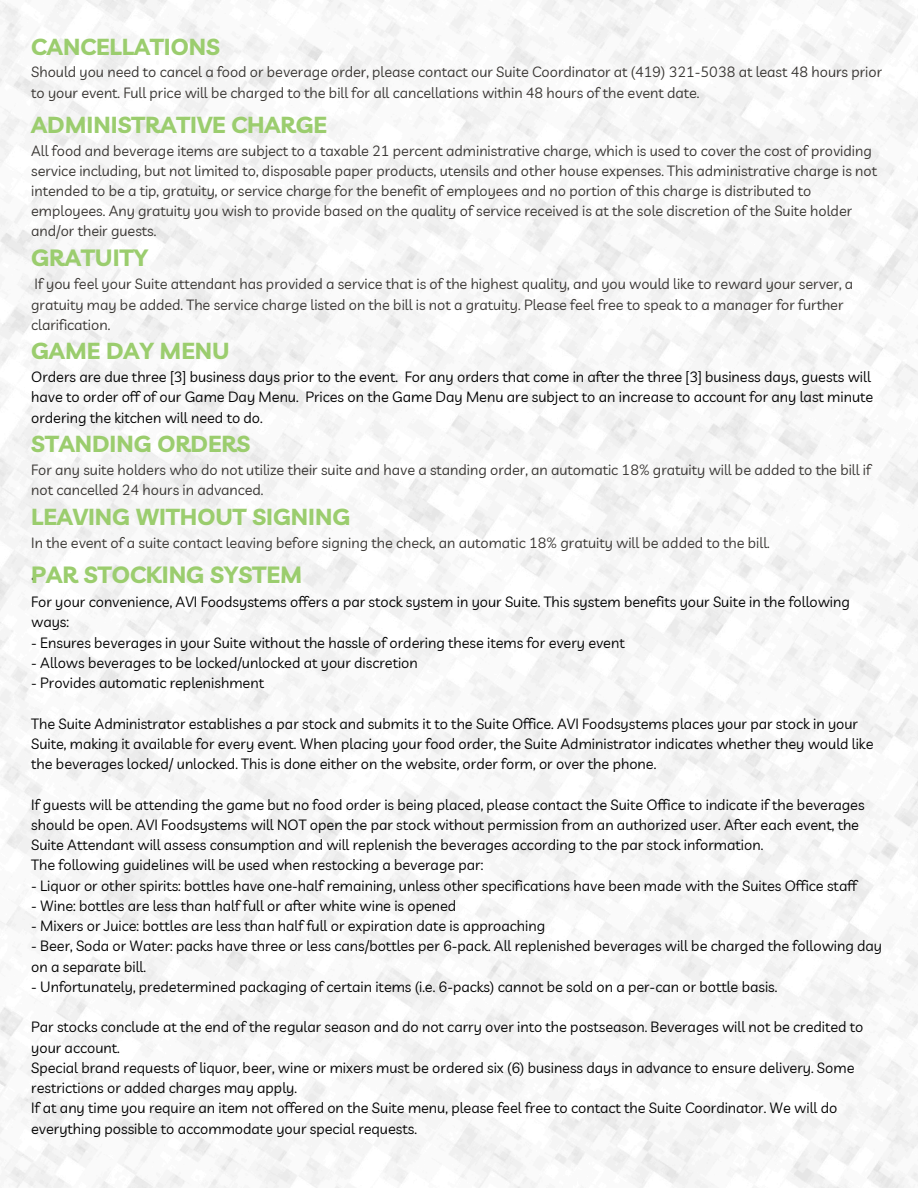
<style>
.page{position:relative;width:918px;height:1188px;background:#fff}
.page>*{position:absolute;margin:0;border:0;box-sizing:border-box;transform-origin:0 0}
.t1{font:700 23.55px "Livvic";color:#9bcd6e}
.t2{font:700 23.4px "Livvic";color:#9bcd6e}
.t3{font:700 23.1px "Livvic";color:#9bcd6e}
.t4{font:14.55px/20.2px "Livvic";color:#000}
.t5{font:14.55px/20.2px "Livvic";color:#383532}
.s1{font-weight:400;font-size:23.1px;color:#383532}
</style>
<div class="page">
<h3 class="t3" style="left:31px;top:31px;width:190px">CANCELLATIONS</h3>
<p class="t5" style="left:31px;top:62px;width:852px">Should you need to cancel a food or beverage order, please contact our Suite Coordinator at (419) 321-5038 at least 48 hours prior to your event. Full price will be charged to the bill for all cancellations within 48 hours of the event date.</p>
<h3 class="t3" style="left:31px;top:109px;width:297px">ADMINISTRATIVE CHARGE</h3>
<p class="t5" style="left:31px;top:140px;width:847px">All food and beverage items are subject to a taxable 21 percent administrative charge, which is used to cover the cost of providing service including, but not limited to, disposable paper products, utensils and other house expenses. This administrative charge is not intended to be a tip, gratuity, or service charge for the benefit of employees and no portion of this charge is distributed to employees. Any gratuity you wish to provide based on the quality of service received is at the sole discretion of the Suite holder and/or their guests.</p>
<h1 class="t1" style="left:31px;top:242px;width:118px">GRATUITY</h1>
<p class="t5" style="left:31px;top:274px;width:824px">If you feel your Suite attendant has provided a service that is of the highest quality, and you would like to reward your server, a gratuity may be added. The service charge listed on the bill is not a gratuity. Please feel free to speak to a manager for further clarification.</p>
<h3 class="t3" style="left:31px;top:336px;width:200px">GAME DAY MENU</h3>
<p class="t4" style="left:31px;top:367px;width:844px">Orders are due three [3] business days prior to the event. For any orders that come in after the three [3] business days, guests will have to order off of our Game Day Menu. Prices on the Game Day Menu are subject to an increase to account for any last minute ordering the kitchen will need to do.</p>
<h3 class="t3" style="left:31px;top:429px;width:221px">STANDING ORDERS</h3>
<p class="t5" style="left:31px;top:459px;width:841px">For any suite holders who do not utilize their suite and have a standing order, an automatic 18% gratuity will be added to the bill if not cancelled 24 hours in advanced.</p>
<h3 class="t3" style="left:31px;top:501px;width:320px">LEAVING WITHOUT SIGNING</h3>
<p class="t5" style="left:31px;top:532px;width:740px">In the event of a suite contact leaving before signing the check, an automatic 18% gratuity will be added to the bill.</p>
<h2 class="t2" style="left:31px;top:560px;width:272px"><span class="s1">.</span>PAR STOCKING SYSTEM</h2>
<p class="t4" style="left:31px;top:591px;width:820px">For your convenience, AVI Foodsystems offers a par stock system in your Suite. This system benefits your Suite in the following ways:</p>
<p class="t4" style="left:31px;top:632px;width:595px">- Ensures beverages in your Suite without the hassle of ordering these items for every event</p>
<p class="t4" style="left:31px;top:652px;width:388px">- Allows beverages to be locked/unlocked at your discretion</p>
<p class="t4" style="left:31px;top:672px;width:234px">- Provides automatic replenishment</p>
<p class="t4" style="left:31px;top:713px;width:844px">The Suite Administrator establishes a par stock and submits it to the Suite Office. AVI Foodsystems places your par stock in your<br>Suite, making it available for every event. When placing your food order, the Suite Administrator indicates whether they would like the beverages locked/ unlocked. This is done either on the website, order form, or over the phone.</p>
<p class="t4" style="left:31px;top:794px;width:835px">If guests will be attending the game but no food order is being placed, please contact the Suite Office to indicate if the beverages should be open. AVI Foodsystems will NOT open the par stock without permission from an authorized user. After each event, the Suite Attendant will assess consumption and will replenish the beverages according to the par stock information.<br>The following guidelines will be used when restocking a beverage par:</p>
<p class="t4" style="left:31px;top:875px;width:827px">- Liquor or other spirits: bottles have one-half remaining, unless other specifications have been made with the Suites Office staff</p>
<p class="t4" style="left:31px;top:895px;width:427px">- Wine: bottles are less than half full or after white wine is opened</p>
<p class="t4" style="left:31px;top:915px;width:516px">- Mixers or Juice: bottles are less than half full or expiration date is approaching</p>
<p class="t4" style="left:31px;top:936px;width:852px">- Beer, Soda or Water: packs have three or less cans/bottles per 6-pack. All replenished beverages will be charged the following day on a separate bill.</p>
<p class="t4" style="left:31px;top:976px;width:748px">- Unfortunately, predetermined packaging of certain items (i.e. 6-packs) cannot be sold on a per-can or bottle basis.</p>
<p class="t4" style="left:31px;top:1017px;width:834px">Par stocks conclude at the end of the regular season and do not carry over into the postseason. Beverages will not be credited to your account.<br>Special brand requests of liquor, beer, wine or mixers must be ordered six (6) business days in advance to ensure delivery. Some restrictions or added charges may apply.<br>If at any time you require an item not offered on the Suite menu, please feel free to contact the Suite Coordinator. We will do everything possible to accommodate your special requests.</p>
</div>
